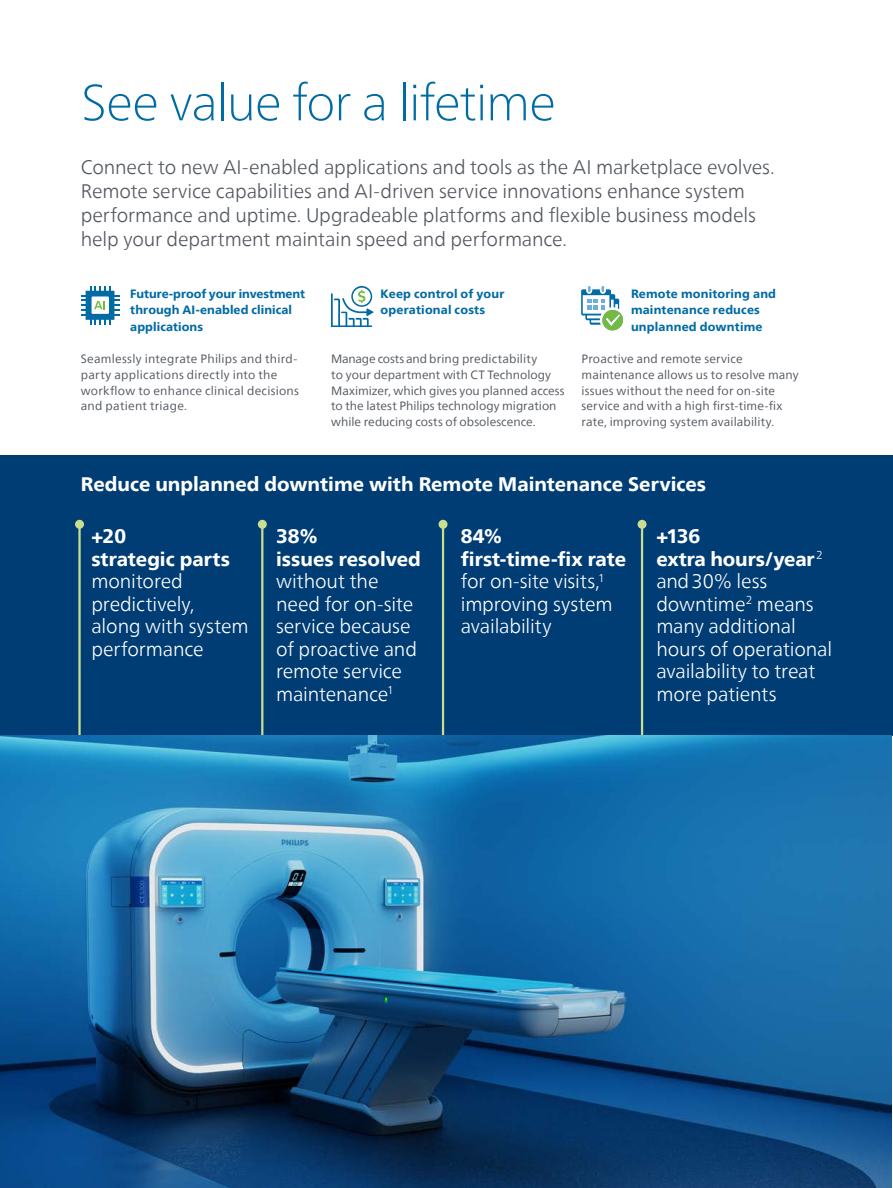
<style>
.page{position:relative;width:893px;height:1188px;background:#fff}
.page>*{position:absolute;margin:0;border:0;box-sizing:border-box;transform-origin:0 0}
.t1{font:100 51px "Neue Frutiger World";letter-spacing:-.025em;color:#006ba4}
._01_Body_Copy{font:300 19.5px/22.5px "Neue Frutiger World";letter-spacing:-.01em;color:#fff}
._03_Introduction{font:300 19.5px/24px "Neue Frutiger World";letter-spacing:-.01em;color:#52575f}
._06_Subhead{font:800 19.5px "Neue Frutiger World";color:#fff}
._01_Body_Copy-2{font:12px/15.8px "Neue Frutiger World";letter-spacing:.01em;color:#52575f}
._02_Body_Heading{font:800 12px/16.5px "Neue Frutiger World";letter-spacing:.01em;color:#006ba4}
.s1{font-weight:800}
</style>
<div class="page">
<div style="left:0;top:455px;width:893px;height:281px;background:#003d74"></div>
<hr style="left:78px;top:524px;width:3px;height:212px;background:#c9df8f">
<div style="left:75px;top:520px;width:9px;height:9px;background:#c9df8f;border-radius:50%"></div>
<hr style="left:261px;top:524px;width:2px;height:212px;background:#c9df8f">
<div style="left:258px;top:520px;width:9px;height:9px;background:#c9df8f;border-radius:50%"></div>
<hr style="left:442px;top:524px;width:2px;height:212px;background:#c9df8f">
<div style="left:439px;top:520px;width:9px;height:9px;background:#c9df8f;border-radius:50%"></div>
<hr style="left:641px;top:524px;width:2px;height:212px;background:#c9df8f">
<div style="left:637px;top:520px;width:9px;height:9px;background:#c9df8f;border-radius:50%"></div>
<svg style="left:81px;top:286px;width:38px;height:39px"></svg>
<svg style="left:331px;top:286px;width:43px;height:41px"></svg>
<svg style="left:581px;top:286px;width:43px;height:45px"></svg>
<img style="left:0;top:736px;width:891px;height:452px">
<p class="t1" style="left:81px;top:63px;width:477px">See value for a lifetime</p>
<p class="_03_Introduction" style="left:81px;top:156px;width:695px">Connect to new AI-enabled applications and tools as the AI marketplace evolves.<br>Remote service capabilities and AI-driven service innovations enhance system performance and uptime. Upgradeable platforms and flexible business models</p>
<p class="_03_Introduction" style="left:81px;top:228px;width:488px">help your department maintain speed and performance.</p>
<p class="_02_Body_Heading" style="left:130px;top:286px;width:176px">Future-proof your investment through AI-enabled clinical applications</p>
<p class="_01_Body_Copy-2" style="left:81px;top:351px;width:220px">Seamlessly integrate Philips and third&shy;party applications directly into the workflow to enhance clinical decisions and patient triage.</p>
<p class="_02_Body_Heading" style="left:381px;top:286px;width:125px">Keep control of your operational costs</p>
<p class="_01_Body_Copy-2" style="left:331px;top:351px;width:235px">Manage costs and bring predictability<br>to your department with CT Technology Maximizer, which gives you planned access to the latest Philips technology migration while reducing costs of obsolescence.</p>
<p class="_02_Body_Heading" style="left:631px;top:286px;width:147px">Remote monitoring and maintenance reduces unplanned downtime</p>
<p class="_01_Body_Copy-2" style="left:581px;top:351px;width:219px">Proactive and remote service maintenance allows us to resolve many issues without the need for on-site service and with a high first-time-fix rate, improving system availability.</p>
<p class="_06_Subhead" style="left:81px;top:473px;width:627px">Reduce unplanned downtime with Remote Maintenance Services</p>
<p class="_01_Body_Copy" style="left:91px;top:525px;width:159px"><span class="s1">+20<br>strategic parts </span>monitored predictively, along with system performance</p>
<p class="_01_Body_Copy" style="left:276px;top:525px;width:146px"><span class="s1">38%<br>issues resolved </span>without the need for on-site service because of proactive and remote service maintenance<sup>1</sup></p>
<p class="_01_Body_Copy" style="left:461px;top:525px;width:167px"><span class="s1">84% first-time-fix rate </span>for on-site visits,<sup>1 </sup>improving system availability</p>
<p class="_01_Body_Copy" style="left:656px;top:525px;width:177px"><span class="s1">+136<br>extra hours/year</span><sup>2 </sup>and30% less downtime<sup>2</sup> means many additional hours of operational availability to treat more patients</p>
</div>
